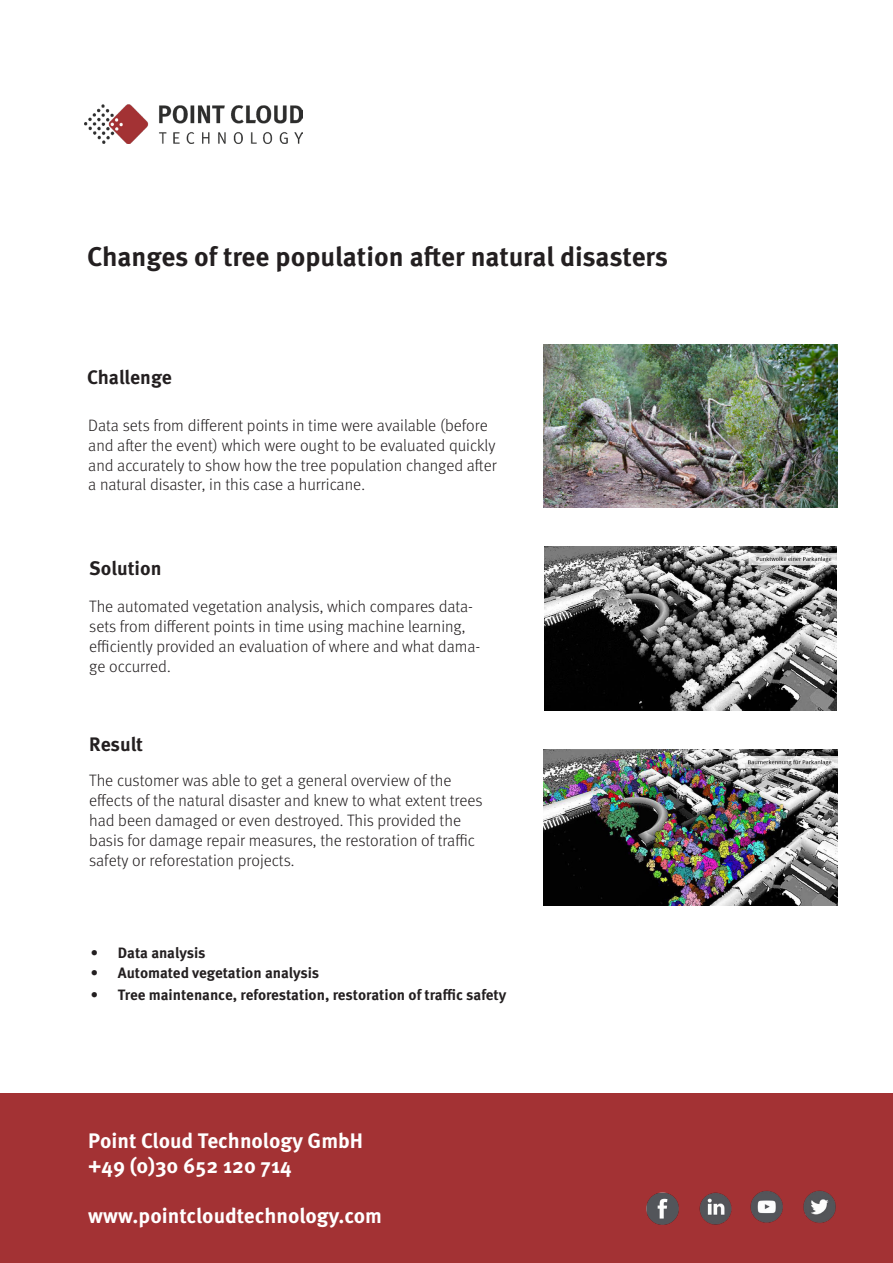
<style>
.page{position:relative;width:893px;height:1263px;background:#fff}
.page>*{position:absolute;margin:0;border:0;box-sizing:border-box;transform-origin:0 0}
.t1{font:700 27px "Meta Pro";letter-spacing:-.005em;color:#231f20}
.t2{font:700 21px "Meta Pro";color:#fff}
.t3{font:700 19.5px "Meta Pro";letter-spacing:-.005em;color:#231f20}
.t4{font:300 16.5px/19.8px "Meta Pro";color:#231f20}
.t5{font:700 15px "Meta Pro";letter-spacing:-.005em;color:#231f20}
</style>
<div class="page">
<img style="left:543px;top:344px;width:295px;height:164px">
<img style="left:544px;top:547px;width:293px;height:163px">
<img style="left:543px;top:749px;width:295px;height:157px">
<div style="left:0;top:1094px;width:893px;height:169px;background:#a33234"></div>
<img style="left:646px;top:1192px;width:33px;height:33px">
<img style="left:699px;top:1192px;width:32px;height:32px">
<img style="left:750px;top:1190px;width:32px;height:32px">
<img style="left:803px;top:1191px;width:33px;height:32px">
<img style="left:85px;top:105px;width:217px;height:39px">
<p class="t1" style="left:87px;top:235px;width:582px">Changes of tree population after natural disasters</p>
<p class="t3" style="left:87px;top:362px;width:86px">Challenge</p>
<p class="t4" style="left:88px;top:414px;width:410px">Data sets from different points in time were available (before and after the event) which were ought to be evaluated quickly and accurately to show how the tree population changed after a natural disaster, in this case a hurricane.</p>
<p class="t3" style="left:89px;top:553px;width:74px">Solution</p>
<p class="t4" style="left:89px;top:596px;width:393px">The automated vegetation analysis, which compares data&shy;sets from different points in time using machine learning, efficiently provided an evaluation of where and what dama&shy;ge occurred.</p>
<p class="t3" style="left:89px;top:729px;width:55px">Result</p>
<p class="t4" style="left:89px;top:770px;width:395px">The customer was able to get a general overview of the effects of the natural disaster and knew to what extent trees had been damaged or even destroyed. This provided the basis for damage repair measures, the restoration of traffic safety or reforestation projects.</p>
<p class="t5" style="left:91px;top:941px;width:116px">• Data analysis</p>
<p class="t5" style="left:91px;top:961px;width:230px">• Automated vegetation analysis</p>
<p class="t5" style="left:91px;top:983px;width:417px">• Tree maintenance, reforestation, restoration of traffic safety</p>
<p class="t2" style="left:88px;top:1124px;width:276px">Point Cloud Technology GmbH</p>
<p class="t2" style="left:88px;top:1149px;width:205px">+49 (0)30 652 120 714</p>
<p class="t2" style="left:88px;top:1200px;width:295px">www.pointcloudtechnology.com</p>
</div>
